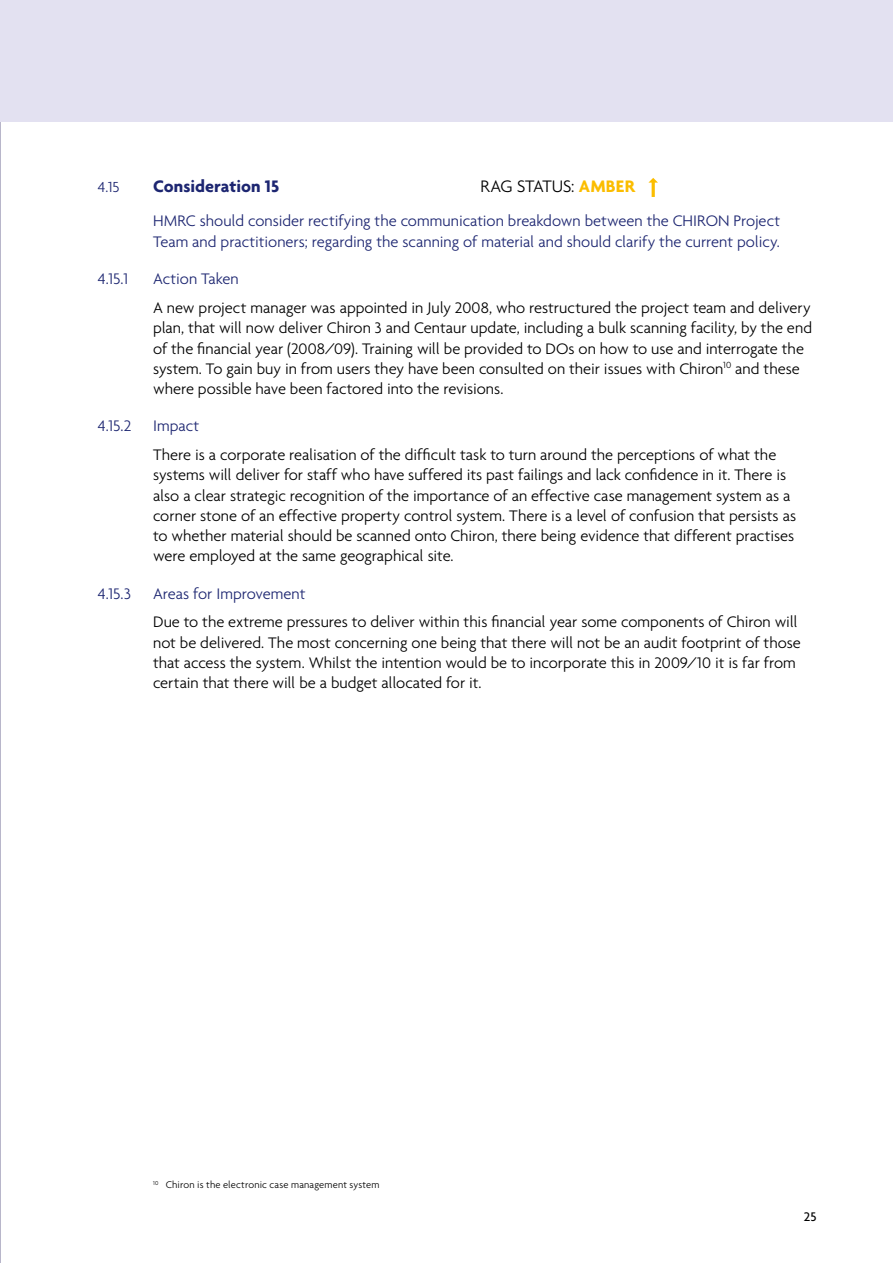
<style>
.page{position:relative;width:893px;height:1263px;background:#fff}
.page>*{position:absolute;margin:0;border:0;box-sizing:border-box;transform-origin:0 0}
.t1{font:700 18px "Agenda";color:#1d2671}
.t2{font:300 18px "Agenda";letter-spacing:-.005em;color:#000}
.t3{font:300 16.5px/20.2px "Agenda";letter-spacing:-.005em;color:#000}
.t4{font:300 16.5px/21px "Agenda";letter-spacing:-.005em;color:#1d2671}
.t5{font:300 15.75px "Agenda";color:#1d2671}
.t6{font:500 13.5px "Agenda";color:#000}
.t7{font:300 10.5px "Agenda";letter-spacing:.015em;color:#000}
.s1{font-weight:700;color:#fbbd00}
</style>
<div class="page">
<hr style="left:0;top:0;width:1px;height:1263px;background:#1c1455">
<div style="left:0;top:0;width:893px;height:122px;background:#e3e1f1"></div>
<svg style="left:648px;top:178px;width:10px;height:19px"></svg>
<p class="t5" style="left:98px;top:178px;width:23px">4.15</p>
<p class="t1" style="left:153px;top:176px;width:128px">Consideration 15</p>
<p class="t2" style="left:480px;top:176px;width:157px">RAG STATUS: <span class="s1">AMBER</span></p>
<p class="t4" style="left:153px;top:210px;width:629px">HMRC should consider rectifying the communication breakdown between the CHIRON Project<br>Team and practitioners; regarding the scanning of material and should clarify the current policy.</p>
<p class="t4" style="left:98px;top:268px;width:32px">4.15.1</p>
<p class="t4" style="left:153px;top:268px;width:87px">Action Taken</p>
<p class="t3" style="left:153px;top:297px;width:660px">A new project manager was appointed in July 2008, who restructured the project team and delivery plan, that will now deliver Chiron 3 and Centaur update, including a bulk scanning facility, by the end of the financial year (2008/09). Training will be provided to DOs on how to use and interrogate the system. To gain buy in from users they have been consulted on their issues with Chiron<sup>10</sup> and these where possible have been factored into the revisions.</p>
<p class="t4" style="left:98px;top:415px;width:35px">4.15.2</p>
<p class="t4" style="left:153px;top:415px;width:48px">Impact</p>
<p class="t3" style="left:153px;top:444px;width:645px">There is a corporate realisation of the difficult task to turn around the perceptions of what the systems will deliver for staff who have suffered its past failings and lack confidence in it. There is also a clear strategic recognition of the importance of an effective case management system as a corner stone of an effective property control system. There is a level of confusion that persists as to whether material should be scanned onto Chiron, there being evidence that different practises were employed at the same geographical site.</p>
<p class="t4" style="left:98px;top:583px;width:35px">4.15.3</p>
<p class="t4" style="left:153px;top:583px;width:154px">Areas for Improvement</p>
<p class="t3" style="left:153px;top:612px;width:649px">Due to the extreme pressures to deliver within this financial year some components of Chiron will not be delivered. The most concerning one being that there will not be an audit footprint of those that access the system. Whilst the intention would be to incorporate this in 2009/10 it is far from certain that there will be a budget allocated for it.</p>
<p class="t7" style="left:153px;top:1178px;width:228px"><sup>10</sup> Chiron is the electronic case management system</p>
<p class="t6" style="left:804px;top:1208px;width:14px">25</p>
</div>
